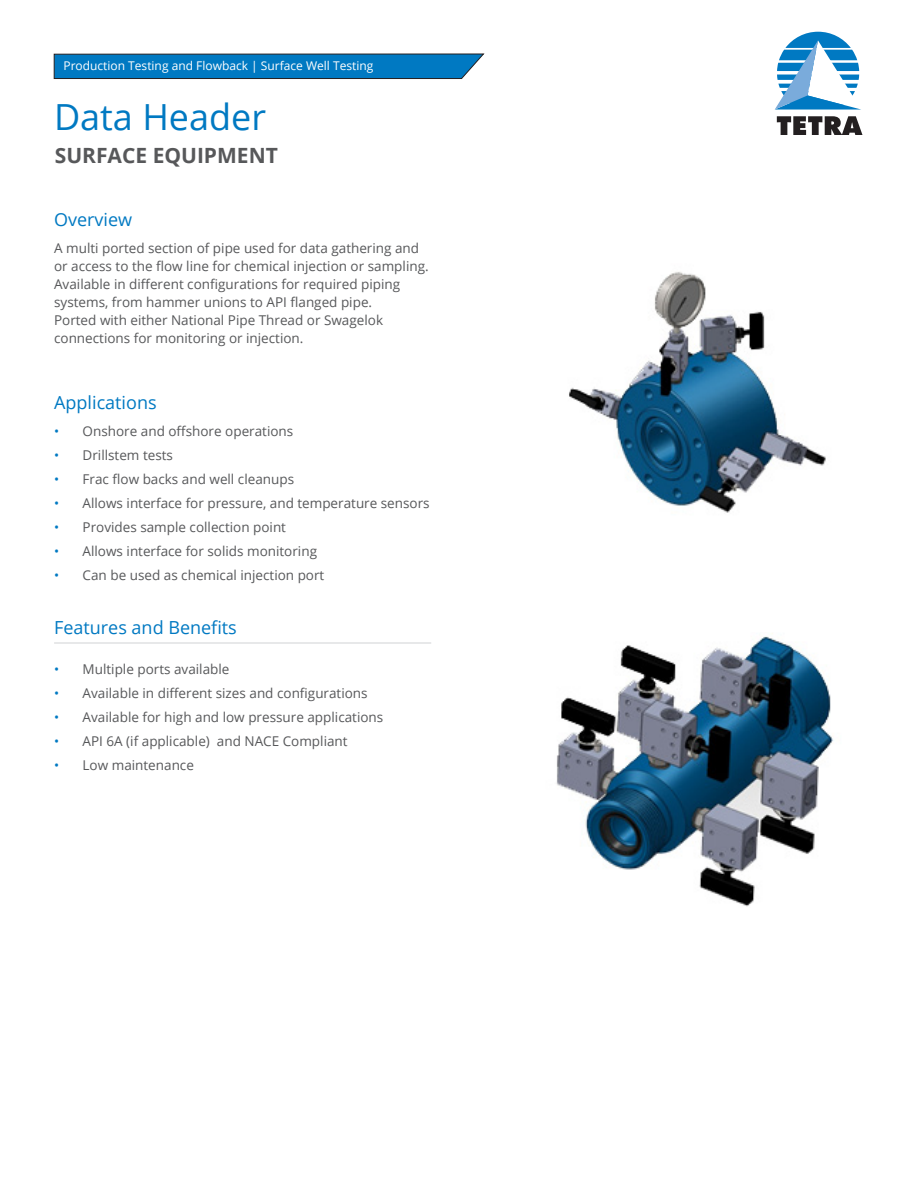
<style>
.page{position:relative;width:918px;height:1188px;background:#fff}
.page>*{position:absolute;margin:0;border:0;box-sizing:border-box;transform-origin:0 0}
.t1{font:36px "Open Sans";color:#0079c2}
.t2{font:700 21px "Open Sans";color:#57585a}
.Header1{font:18px "Open Sans";color:#0079c2}
.text_9{font:13.5px/18px "Open Sans";color:#57585a}
.t3{font:12px "Open Sans";color:#fff}
.s1{color:#0079c2}
</style>
<div class="page">
<svg style="left:54px;top:53px;width:430px;height:26px;background:#0f78b7"></svg>
<svg style="left:777px;top:116px;width:85px;height:19px"></svg>
<svg style="left:775px;top:32px;width:86px;height:78px"></svg>
<img style="left:556px;top:633px;width:278px;height:274px">
<hr style="left:54px;top:643px;width:377px;height:1px;background:#d1d2d4">
<img style="left:569px;top:272px;width:257px;height:241px">
<p class="t3" style="left:63px;top:58px;width:311px">Production Testing and Flowback | Surface Well Testing</p>
<h1 class="t1" style="left:54px;top:93px;width:214px">Data Header</h1>
<h2 class="t2" style="left:55px;top:141px;width:225px">SURFACE EQUIPMENT</h2>
<p class="Header1" style="left:54px;top:207px;width:80px">Overview</p>
<p class="text_9" style="left:54px;top:238px;width:376px">A multi ported section of pipe used for data gathering and or access to the flow line for chemical injection or sampling.<br>Available in different configurations for required piping systems, from hammer unions to API flanged pipe.</p>
<p class="text_9" style="left:54px;top:310px;width:331px">Ported with either National Pipe Thread or Swagelok connections for monitoring or injection.</p>
<p class="Header1" style="left:54px;top:390px;width:104px">Applications</p>
<p class="text_9" style="left:54px;top:421px;width:241px"><span class="s1">•</span> Onshore and offshore operations</p>
<p class="text_9" style="left:54px;top:445px;width:120px"><span class="s1">•</span> Drillstem tests</p>
<p class="text_9" style="left:54px;top:469px;width:242px"><span class="s1">•</span> Frac flow backs and well cleanups</p>
<p class="text_9" style="left:54px;top:493px;width:377px"><span class="s1">•</span> Allows interface for pressure, and temperature sensors</p>
<p class="text_9" style="left:54px;top:517px;width:233px"><span class="s1">•</span> Provides sample collection point</p>
<p class="text_9" style="left:54px;top:541px;width:264px"><span class="s1">•</span> Allows interface for solids monitoring</p>
<p class="text_9" style="left:54px;top:565px;width:272px"><span class="s1">•</span> Can be used as chemical injection port</p>
<p class="Header1" style="left:54px;top:615px;width:184px">Features and Benefits</p>
<p class="text_9" style="left:54px;top:660px;width:177px"><span class="s1">•</span> Multiple ports available</p>
<p class="text_9" style="left:54px;top:684px;width:315px"><span class="s1">•</span> Available in different sizes and configurations</p>
<p class="text_9" style="left:54px;top:708px;width:331px"><span class="s1">•</span> Available for high and low pressure applications</p>
<p class="text_9" style="left:54px;top:732px;width:295px"><span class="s1">•</span> API 6A (if applicable) and NACE Compliant</p>
<p class="text_9" style="left:54px;top:756px;width:141px"><span class="s1">•</span> Low maintenance</p>
</div>
